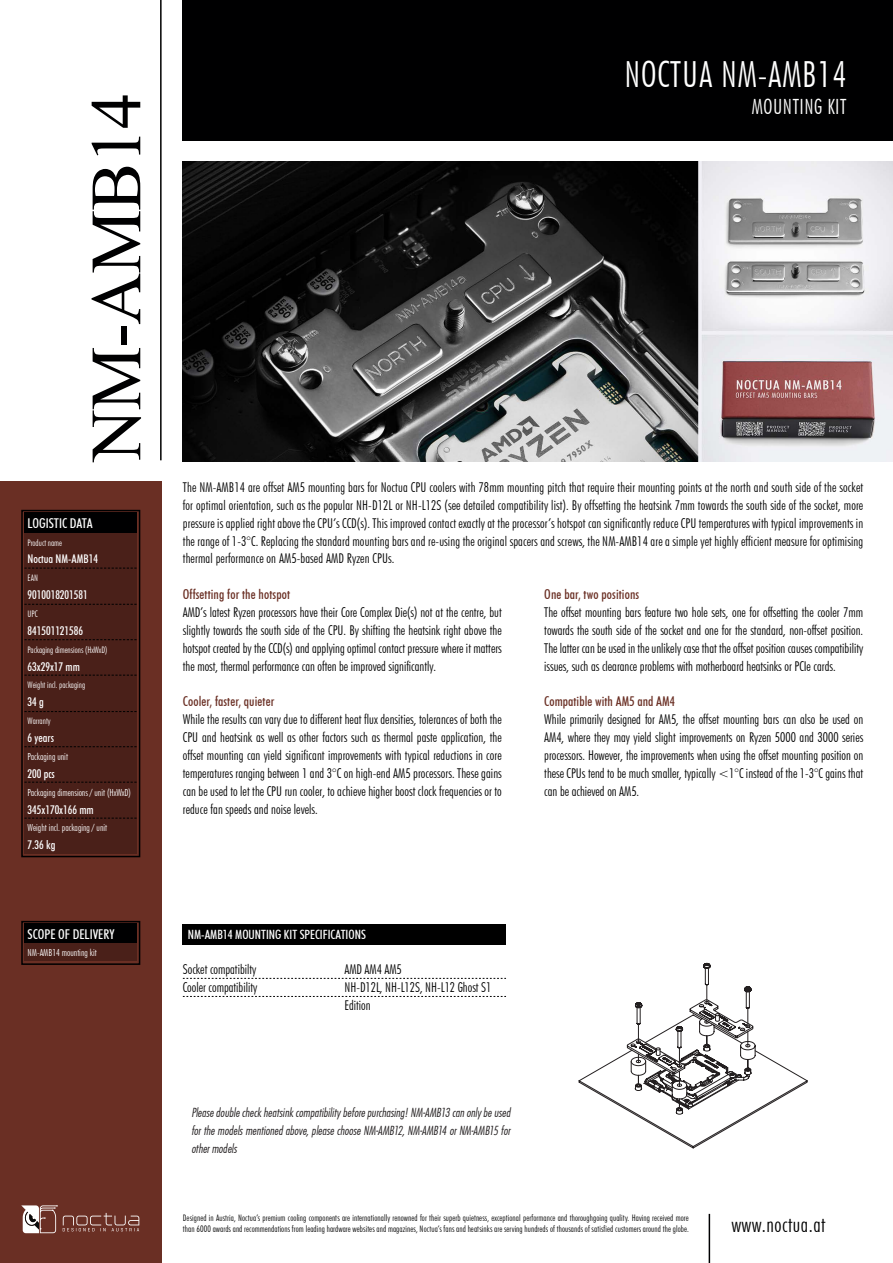
<style>
.page{position:relative;width:893px;height:1263px;background:#fff}
.page>*{position:absolute;margin:0;border:0;box-sizing:border-box;transform-origin:0 0}
.t1{font:72px "Times New Roman";letter-spacing:-.015em;color:#000001}
.t2{font:300 condensed 36px "Futura BT";letter-spacing:.025em;color:#fff}
.t3{font:300 condensed 21px "Futura BT";letter-spacing:.025em;color:#fff}
.t4{font:300 condensed 21px "Futura BT";letter-spacing:.025em;color:#000001}
.t5{font:300 condensed 13.5px/17.9px "Futura BT";color:#000;text-align:justify}
.t6{font:500 condensed 13.5px "Futura BT";letter-spacing:.01em;color:#6a2f24}
.t7{font:500 condensed 13.5px "Futura BT";color:#fff}
.t8{font:500 condensed 12.75px "Futura BT";color:#fff}
.t9{font:12px/17.9px "Futura Lt Cn BT Italic";letter-spacing:.005em;color:#231f20;text-align:justify}
.t10{font:500 condensed 12px "Futura BT";color:#fff}
.t11{font:300 condensed 9.75px "Futura BT";color:#fff}
.t12{font:300 condensed 9px/10.8px "Futura BT";letter-spacing:.01em;color:#000001}
.t13{font:300 condensed 9px "Futura BT";color:#fff}
</style>
<div class="page">
<div style="left:0;top:482px;width:162px;height:781px;background:#6a2f24"></div>
<div style="left:24px;top:531px;width:113px;height:323px;background:#4a2019"></div>
<div style="left:24px;top:513px;width:113px;height:20px;background:#000001"></div>
<div style="left:21px;top:510px;width:119px;height:347px;border:2px solid #000001"></div>
<hr style="left:160px;top:0;width:2px;height:460px;background:#000001">
<div style="left:24px;top:942px;width:113px;height:19px;background:#4a2019"></div>
<div style="left:24px;top:924px;width:113px;height:19px;background:#000001"></div>
<div style="left:21px;top:921px;width:119px;height:44px;border:2px solid #000001"></div>
<svg style="left:24px;top:568px;width:113px;height:1px"></svg>
<svg style="left:24px;top:604px;width:113px;height:1px"></svg>
<svg style="left:24px;top:639px;width:113px;height:1px"></svg>
<svg style="left:24px;top:675px;width:113px;height:1px"></svg>
<svg style="left:24px;top:711px;width:113px;height:1px"></svg>
<svg style="left:24px;top:746px;width:113px;height:1px"></svg>
<svg style="left:24px;top:782px;width:113px;height:1px"></svg>
<svg style="left:24px;top:818px;width:113px;height:1px"></svg>
<hr style="left:709px;top:1214px;width:1px;height:49px;background:#000001">
<div style="left:183px;top:0;width:710px;height:140px;background:#000001"></div>
<img style="left:183px;top:161px;width:709px;height:300px">
<svg style="left:21px;top:1205px;width:118px;height:28px"></svg>
<svg style="left:183px;top:978px;width:323px;height:1px"></svg>
<div style="left:183px;top:924px;width:323px;height:20px;background:#000"></div>
<svg style="left:183px;top:996px;width:323px;height:1px"></svg>
<svg style="left:579px;top:963px;width:229px;height:185px"></svg>
<p class="t1" style="left:65px;top:461px;width:370px;rotate:-90deg">NM-AMB14</p>
<p class="t7" style="left:28px;top:515px;width:67px">LOGISTIC DATA</p>
<p class="t13" style="left:28px;top:537px;width:36px">Product name</p>
<p class="t10" style="left:28px;top:552px;width:72px">Noctua NM-AMB14</p>
<p class="t13" style="left:28px;top:573px;width:12px">EAN</p>
<p class="t10" style="left:28px;top:588px;width:62px">9010018201581</p>
<p class="t13" style="left:28px;top:608px;width:12px">UPC</p>
<p class="t10" style="left:28px;top:623px;width:57px">841501121586</p>
<p class="t13" style="left:28px;top:644px;width:81px">Packaging dimensions (HxWxD)</p>
<p class="t10" style="left:28px;top:659px;width:54px">63x29x17 mm</p>
<p class="t13" style="left:28px;top:680px;width:59px">Weight incl. packaging</p>
<p class="t10" style="left:28px;top:695px;width:18px">34 g</p>
<p class="t13" style="left:28px;top:715px;width:24px">Warranty</p>
<p class="t10" style="left:28px;top:730px;width:28px">6 years</p>
<p class="t11" style="left:28px;top:750px;width:42px">Packaging unit</p>
<p class="t10" style="left:28px;top:766px;width:29px">200 pcs</p>
<p class="t11" style="left:28px;top:786px;width:105px">Packaging dimensions / unit (HxWxD)</p>
<p class="t10" style="left:28px;top:802px;width:68px">345x170x166 mm</p>
<p class="t11" style="left:28px;top:822px;width:81px">Weight incl. packaging / unit</p>
<p class="t10" style="left:28px;top:838px;width:29px">7.36 kg</p>
<p class="t7" style="left:28px;top:925px;width:88px">SCOPE OF DELIVERY</p>
<p class="t11" style="left:28px;top:947px;width:71px">NM-AMB14 mounting kit</p>
<p class="t2" style="left:624px;top:52px;width:224px">NOCTUA NM-AMB14</p>
<p class="t3" style="left:752px;top:93px;width:96px">MOUNTING KIT</p>
<p class="t2" style="left:692px;top:54px;width:181px">NM-i115x-1200</p>
<p class="t3" style="left:721px;top:96px;width:152px">NOCTUA MOUNTING KIT</p>
<p class="t5" style="left:183px;top:478px;width:682px">The NM-AMB14 are offset AM5 mounting bars for Noctua CPU coolers with 78mm mounting pitch that require their mounting points at the north and south side of the socket for optimal orientation, such as the popular NH-D12L or NH-L12S (see detailed compatibility list). By offsetting the heatsink 7mm towards the south side of the socket, more pressure is applied right above the CPU’s CCD(s). This improved contact exactly at the processor’s hotspot can significantly reduce CPU temperatures with typical improvements in the range of 1-3°C. Replacing the standard mounting bars and re-using the original spacers and screws, the NM-AMB14 are a simple yet highly efficient measure for optimising thermal performance on AM5-based AMD Ryzen CPUs.</p>
<p class="t6" style="left:183px;top:586px;width:109px">Offsetting for the hotspot</p>
<p class="t5" style="left:183px;top:603px;width:320px">AMD’s latest Ryzen processors have their Core Complex Die(s) not at the centre, but slightly towards the south side of the CPU. By shifting the heatsink right above the hotspot created by the CCD(s) and applying optimal contact pressure where it matters the most, thermal performance can often be improved significantly.</p>
<p class="t6" style="left:183px;top:693px;width:93px">Cooler, faster, quieter</p>
<p class="t5" style="left:183px;top:710px;width:320px">While the results can vary due to different heat flux densities, tolerances of both the CPU and heatsink as well as other factors such as thermal paste application, the offset mounting can yield significant improvements with typical reductions in core temperatures ranging between 1 and 3°C on high-end AM5 processors. These gains can be used to let the CPU run cooler, to achieve higher boost clock frequencies or to reduce fan speeds and noise levels.</p>
<p class="t6" style="left:544px;top:586px;width:97px">One bar, two positions</p>
<p class="t5" style="left:544px;top:603px;width:320px">The offset mounting bars feature two hole sets, one for offsetting the cooler 7mm towards the south side of the socket and one for the standard, non-offset position.<br>The latter can be used in the unlikely case that the offset position causes compatibility issues, such as clearance problems with motherboard heatsinks or PCIe cards.</p>
<p class="t6" style="left:544px;top:693px;width:132px">Compatible with AM5 and AM4</p>
<p class="t5" style="left:544px;top:710px;width:320px">While primarily designed for AM5, the offset mounting bars can also be used on AM4, where they may yield slight improvements on Ryzen 5000 and 3000 series processors. However, the improvements when using the offset mounting position on these CPUs tend to be much smaller, typically &lt;1°C instead of the 1-3°C gains that can be achieved on AM5.</p>
<p class="t8" style="left:188px;top:926px;width:180px">NM-AMB14 MOUNTING KIT SPECIFICATIONS</p>
<p class="t5" style="left:183px;top:960px;width:75px">Socket compatibilty</p>
<p class="t5" style="left:183px;top:978px;width:76px">Cooler compatibility</p>
<p class="t5" style="left:344px;top:960px;width:59px">AMD AM4 AM5</p>
<p class="t5" style="left:344px;top:978px;width:148px">NH-D12L, NH-L12S, NH-L12 Ghost S1<br>Edition</p>
<p class="t9" style="left:191px;top:1103px;width:320px">Please double check heatsink compatibility before purchasing! NM-AMB13 can only be used for the models mentioned above, please choose NM-AMB12, NM-AMB14 or NM-AMB15 for other models</p>
<p class="t12" style="left:183px;top:1212px;width:507px">Designed in Austria, Noctua’s premium cooling components are internationally renowned for their superb quietness, exceptional performance and thoroughgoing quality. Having received more than 6000 awards and recommendations from leading hardware websites and magazines, Noctua’s fans and heatsinks are serving hundreds of thousands of satisfied customers around the globe.</p>
<p class="t4" style="left:731px;top:1212px;width:96px">www.noctua.at</p>
</div>
